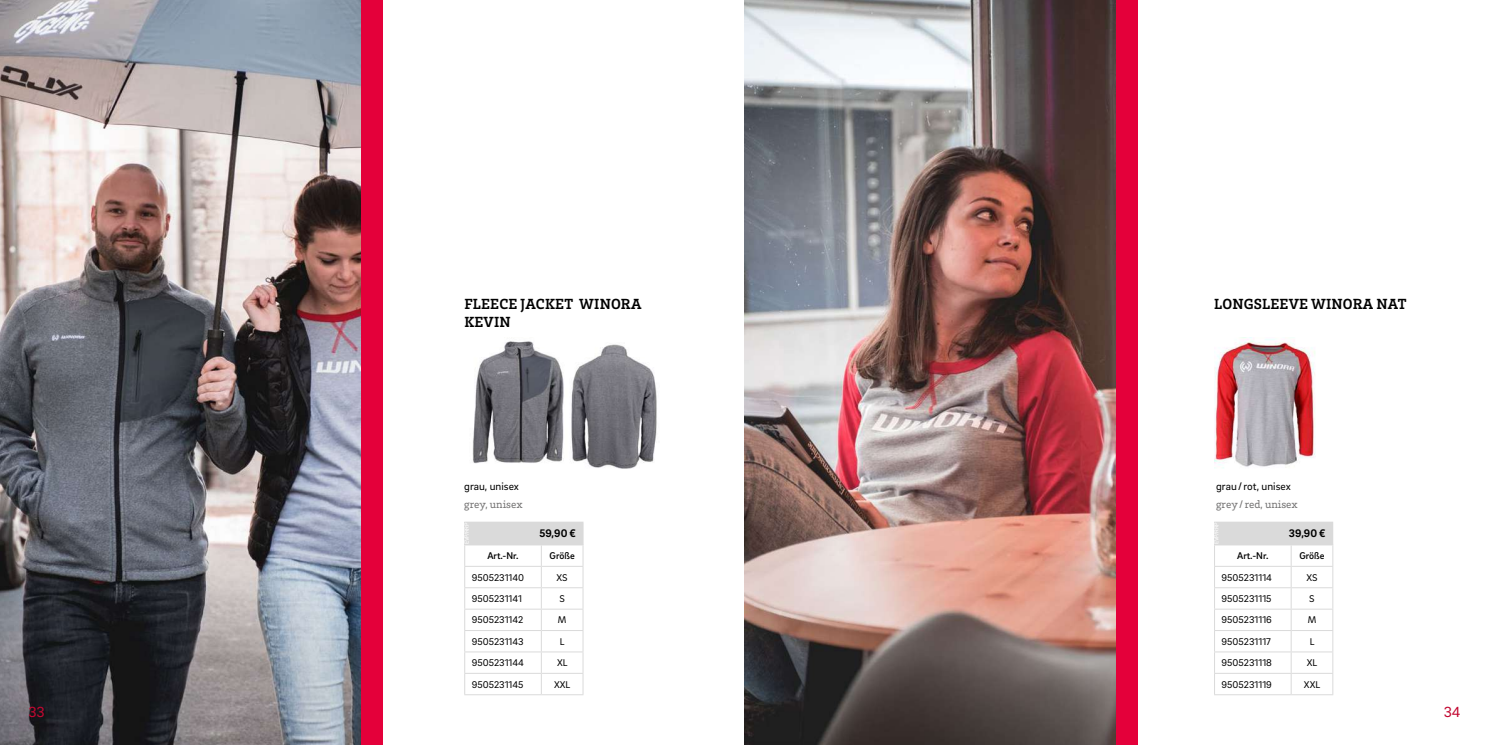
<style>
.page{position:relative;width:1489px;height:745px;background:#fff}
.page>*{position:absolute;margin:0;border:0;box-sizing:border-box;transform-origin:0 0}
.t1{font:700 15px/18px "Brix Slab";letter-spacing:.015em;color:#000}
.t2{font:15px "Brix Sans";color:#c20831}
.t3{font:11.25px "Brix Sans";color:#000}
.t4{font:11.25px "Brix Slab";color:#706f6f}
.t5{font:700 11.25px "Brix Sans";color:#000}
.t6{font:10px "Brix Sans";color:#000}
.t7{font:500 10px "Brix Sans";color:#000}
</style>
<div class="page">
<img style="left:0;top:0;width:361px;height:744px">
<div style="left:361px;top:0;width:22px;height:744px;background:#e4003a"></div>
<hr style="left:464px;top:544px;width:77px;height:1px;background:#dadada">
<hr style="left:541px;top:544px;width:42px;height:1px;background:#dadada">
<hr style="left:464px;top:565px;width:77px;height:1px;background:#dadada">
<hr style="left:541px;top:565px;width:42px;height:1px;background:#dadada">
<hr style="left:464px;top:587px;width:77px;height:1px;background:#dadada">
<hr style="left:541px;top:587px;width:42px;height:1px;background:#dadada">
<hr style="left:464px;top:608px;width:77px;height:1px;background:#dadada">
<hr style="left:541px;top:608px;width:42px;height:1px;background:#dadada">
<hr style="left:464px;top:629px;width:77px;height:1px;background:#dadada">
<hr style="left:541px;top:629px;width:42px;height:1px;background:#dadada">
<hr style="left:464px;top:651px;width:77px;height:1px;background:#dadada">
<hr style="left:541px;top:651px;width:42px;height:1px;background:#dadada">
<hr style="left:464px;top:672px;width:77px;height:1px;background:#dadada">
<hr style="left:541px;top:672px;width:42px;height:1px;background:#dadada">
<svg style="left:541px;top:545px;width:1px;height:148px"></svg>
<hr style="left:464px;top:693px;width:77px;height:1px;background:#dadada">
<hr style="left:541px;top:693px;width:42px;height:1px;background:#dadada">
<img style="left:472px;top:341px;width:185px;height:127px">
<div style="left:464px;top:522px;width:119px;height:22px;background:#dadada"></div>
<hr style="left:464px;top:521px;width:119px;height:1px;background:#dadada">
<svg style="left:464px;top:545px;width:1px;height:148px"></svg>
<svg style="left:582px;top:545px;width:1px;height:148px"></svg>
<img style="left:744px;top:0;width:372px;height:744px">
<div style="left:1116px;top:0;width:21px;height:744px;background:#e4003a"></div>
<hr style="left:1213px;top:544px;width:77px;height:1px;background:#dadada">
<hr style="left:1290px;top:544px;width:43px;height:1px;background:#dadada">
<hr style="left:1213px;top:565px;width:77px;height:1px;background:#dadada">
<hr style="left:1290px;top:565px;width:43px;height:1px;background:#dadada">
<hr style="left:1213px;top:587px;width:77px;height:1px;background:#dadada">
<hr style="left:1290px;top:587px;width:43px;height:1px;background:#dadada">
<hr style="left:1213px;top:608px;width:77px;height:1px;background:#dadada">
<hr style="left:1290px;top:608px;width:43px;height:1px;background:#dadada">
<hr style="left:1213px;top:629px;width:77px;height:1px;background:#dadada">
<hr style="left:1290px;top:629px;width:43px;height:1px;background:#dadada">
<hr style="left:1213px;top:651px;width:77px;height:1px;background:#dadada">
<hr style="left:1290px;top:651px;width:43px;height:1px;background:#dadada">
<hr style="left:1213px;top:672px;width:77px;height:1px;background:#dadada">
<hr style="left:1290px;top:672px;width:43px;height:1px;background:#dadada">
<svg style="left:1290px;top:545px;width:1px;height:148px"></svg>
<hr style="left:1213px;top:693px;width:77px;height:1px;background:#dadada">
<hr style="left:1290px;top:693px;width:43px;height:1px;background:#dadada">
<img style="left:1214px;top:337px;width:100px;height:131px">
<div style="left:1214px;top:522px;width:118px;height:22px;background:#dadada"></div>
<hr style="left:1213px;top:521px;width:119px;height:1px;background:#dadada">
<svg style="left:1332px;top:522px;width:1px;height:171px"></svg>
<hr style="left:1213px;top:543px;width:119px;height:1px;background:#dadada">
<h1 class="t1" style="left:464px;top:294px;width:178px">FLEECE JACKET WINORA<br>KEVIN</h1>
<h1 class="t1" style="left:1214px;top:294px;width:194px">LONGSLEEVE WINORA NAT</h1>
<p class="t3" style="left:464px;top:478px;width:56px">grau, unisex</p>
<p class="t4" style="left:464px;top:497px;width:60px">grey, unisex</p>
<p class="t3" style="left:1216px;top:478px;width:76px">grau/rot, unisex</p>
<p class="t4" style="left:1216px;top:497px;width:83px">grey/red, unisex</p>
<p class="t5" style="left:539px;top:526px;width:38px">59,90 €</p>
<p class="t5" style="left:1288px;top:526px;width:38px">39,90 €</p>
<p class="t7" style="left:487px;top:549px;width:33px">Art.-Nr.</p>
<p class="t7" style="left:549px;top:549px;width:27px">Größe</p>
<p class="t6" style="left:472px;top:570px;width:54px">9505231140</p>
<p class="t6" style="left:556px;top:570px;width:13px">XS</p>
<p class="t6" style="left:472px;top:592px;width:52px">9505231141</p>
<p class="t6" style="left:559px;top:592px;width:7px">S</p>
<p class="t6" style="left:472px;top:613px;width:53px">9505231142</p>
<p class="t6" style="left:558px;top:613px;width:10px">M</p>
<p class="t6" style="left:472px;top:634px;width:53px">9505231143</p>
<p class="t6" style="left:560px;top:634px;width:6px">L</p>
<p class="t6" style="left:472px;top:656px;width:54px">9505231144</p>
<p class="t6" style="left:557px;top:656px;width:12px">XL</p>
<p class="t6" style="left:472px;top:677px;width:53px">9505231145</p>
<p class="t6" style="left:554px;top:677px;width:18px">XXL</p>
<p class="t7" style="left:1237px;top:549px;width:33px">Art.-Nr.</p>
<p class="t7" style="left:1299px;top:549px;width:27px">Größe</p>
<p class="t6" style="left:1221px;top:570px;width:52px">9505231114</p>
<p class="t6" style="left:1306px;top:570px;width:13px">XS</p>
<p class="t6" style="left:1221px;top:592px;width:51px">9505231115</p>
<p class="t6" style="left:1309px;top:592px;width:7px">S</p>
<p class="t6" style="left:1221px;top:613px;width:52px">9505231116</p>
<p class="t6" style="left:1307px;top:613px;width:10px">M</p>
<p class="t6" style="left:1221px;top:634px;width:51px">9505231117</p>
<p class="t6" style="left:1309px;top:634px;width:6px">L</p>
<p class="t6" style="left:1221px;top:656px;width:52px">9505231118</p>
<p class="t6" style="left:1306px;top:656px;width:12px">XL</p>
<p class="t6" style="left:1221px;top:677px;width:52px">9505231119</p>
<p class="t6" style="left:1303px;top:677px;width:18px">XXL</p>
<h1 class="t2" style="left:28px;top:701px;width:18px">33</h1>
<h1 class="t2" style="left:1443px;top:701px;width:18px">34</h1>
</div>
